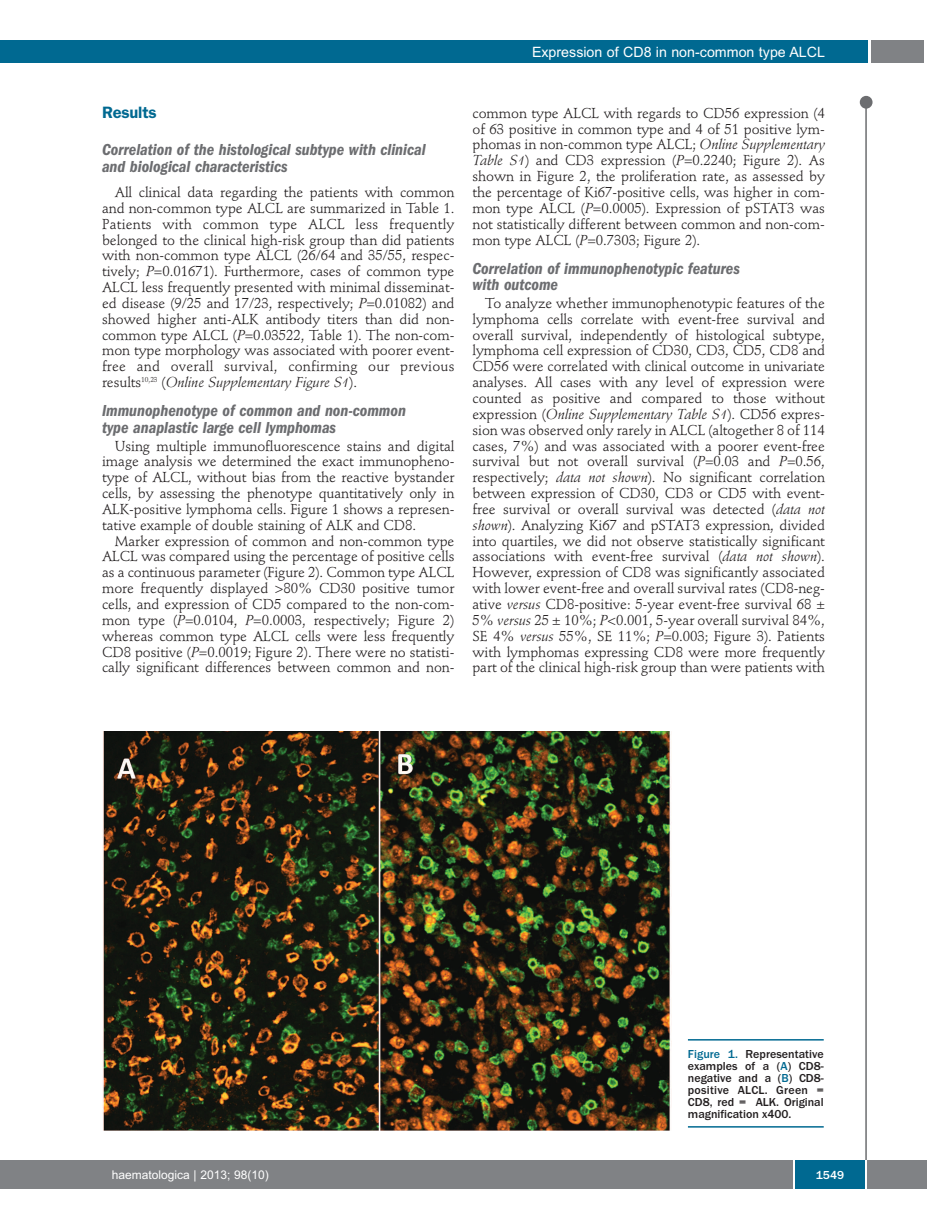
<style>
.page{position:relative;width:927px;height:1225px;background:#fff}
.page>*{position:absolute;margin:0;border:0;box-sizing:border-box;transform-origin:0 0}
.t1{font:italic 600 condensed 16.5px/16.5px "Franklin Gothic";color:#6c6d70}
.t2{font:600 16.5px "Franklin Gothic";letter-spacing:-.01em;color:#006991}
.t3{font:14.25px/15.9px "Stempel Schneidler";letter-spacing:-.005em;color:#231f20;text-align:justify}
.t4{font:14.25px "Arial";color:#fff}
.t5{font:500 12px/12px "Franklin Gothic";color:#231f20;text-align:justify}
.t6{font:12px "Arial";color:#fff}
.t7{font:500 12px "Franklin Gothic";color:#fff}
.s1{font-style:italic}
.s2{color:#006991}
</style>
<div class="page">
<div style="left:860px;top:96px;width:12px;height:13px;background:#6c6d70;border-radius:50%"></div>
<hr style="left:865px;top:98px;width:2px;height:1062px;background:#6c6d70">
<div style="left:871px;top:40px;width:52px;height:22px;background:#808285"></div>
<div style="left:18px;top:40px;width:849px;height:22px;background:#006991"></div>
<div style="left:17px;top:1160px;width:910px;height:28px;background:#808285"></div>
<div style="left:795px;top:1160px;width:70px;height:28px;background:#006991"></div>
<hr style="left:793px;top:1160px;width:2px;height:28px;background:#fff">
<hr style="left:865px;top:1160px;width:2px;height:28px;background:#fff">
<div style="left:0;top:40px;width:19px;height:22px;background:#006991"></div>
<div style="left:0;top:1160px;width:18px;height:28px;background:#808285"></div>
<img style="left:102px;top:732px;width:570px;height:399px">
<hr style="left:688px;top:1039px;width:136px;height:1px;background:#006991">
<hr style="left:688px;top:1126px;width:136px;height:1px;background:#006991">
<p class="t4" style="left:532px;top:44px;width:295px">Expression of CD8 in non-common type ALCL</p>
<p class="t2" style="left:102px;top:106px;width:56px">Results</p>
<p class="t1" style="left:102px;top:143px;width:325px">Correlation of the histological subtype with clinical and biological characteristics</p>
<p class="t3" style="left:102px;top:185px;width:354px;text-indent:13px">All clinical data regarding the patients with common and non-common type ALCL are summarized in Table 1.<br>Patients with common type ALCL less frequently belonged to the clinical high-risk group than did patients with non-common type ALCL (26/64 and 35/55, respec&shy;tively; <span class="s1">P</span>=0.01671). Furthermore, cases of common type ALCL less frequently presented with minimal disseminat&shy;ed disease (9/25 and 17/23, respectively; <span class="s1">P</span>=0.01082) and showed higher anti-ALK antibody titers than did non&shy;common type ALCL (<span class="s1">P</span>=0.03522, Table 1). The non-com&shy;mon type morphology was associated with poorer event&shy;free and overall survival, confirming our previous results<sup>10,23</sup> (<span class="s1">Online Supplementary Figure S1</span>).</p>
<p class="t1" style="left:102px;top:404px;width:305px">Immunophenotype of common and non-common type anaplastic large cell lymphomas</p>
<p class="t3" style="left:102px;top:439px;width:354px;text-indent:13px">Using multiple immunofluorescence stains and digital image analysis we determined the exact immunopheno&shy;type of ALCL, without bias from the reactive bystander cells, by assessing the phenotype quantitatively only in ALK-positive lymphoma cells. Figure 1 shows a represen&shy;tative example of double staining of ALK and CD8.</p>
<p class="t3" style="left:102px;top:534px;width:354px;text-indent:13px">Marker expression of common and non-common type ALCL was compared using the percentage of positive cells as a continuous parameter (Figure 2). Common type ALCL more frequently displayed &gt;80% CD30 positive tumor cells, and expression of CD5 compared to the non-com&shy;mon type (<span class="s1">P</span>=0.0104, <span class="s1">P</span>=0.0003, respectively; Figure 2) whereas common type ALCL cells were less frequently CD8 positive (<span class="s1">P</span>=0.0019; Figure 2). There were no statisti&shy;cally significant differences between common and non-</p>
<p class="t3" style="left:472px;top:106px;width:354px">common type ALCL with regards to CD56 expression (4 of 63 positive in common type and 4 of 51 positive lym&shy;phomas in non-common type ALCL; <span class="s1">Online Supplementary Table S1</span>) and CD3 expression (<span class="s1">P</span>=0.2240; Figure 2). As shown in Figure 2, the proliferation rate, as assessed by the percentage of Ki67-positive cells, was higher in com&shy;mon type ALCL (<span class="s1">P</span>=0.0005). Expression of pSTAT3 was not statistically different between common and non-com&shy;mon type ALCL (<span class="s1">P</span>=0.7303; Figure 2).</p>
<p class="t1" style="left:472px;top:261px;width:269px">Correlation of immunophenotypic features with outcome</p>
<p class="t3" style="left:472px;top:296px;width:354px;text-indent:13px">To analyze whether immunophenotypic features of the lymphoma cells correlate with event-free survival and overall survival, independently of histological subtype, lymphoma cell expression of CD30, CD3, CD5, CD8 and CD56 were correlated with clinical outcome in univariate analyses. All cases with any level of expression were counted as positive and compared to those without expression (<span class="s1">Online Supplementary Table S1</span>). CD56 expres&shy;sion was observed only rarely in ALCL (altogether 8 of 114 cases, 7%) and was associated with a poorer event-free survival but not overall survival (<span class="s1">P</span>=0.03 and <span class="s1">P</span>=0.56, respectively; <span class="s1">data not shown</span>). No significant correlation between expression of CD30, CD3 or CD5 with event&shy;free survival or overall survival was detected (<span class="s1">data not shown</span>). Analyzing Ki67 and pSTAT3 expression, divided into quartiles, we did not observe statistically significant associations with event-free survival (<span class="s1">data not shown</span>).<br>However, expression of CD8 was significantly associated with lower event-free and overall survival rates (CD8-neg&shy;ative <span class="s1">versus</span> CD8-positive: 5-year event-free survival 68 ± 5% <span class="s1">versus</span> 25 ± 10%; <span class="s1">P</span>&lt;0.001, 5-year overall survival 84%, SE 4% <span class="s1">versus</span> 55%, SE 11%; <span class="s1">P</span>=0.003; Figure 3). Patients with lymphomas expressing CD8 were more frequently part of the clinical high-risk group than were patients with</p>
<p class="t5" style="left:688px;top:1047px;width:137px"><span class="s2">Figure 1.</span> Representative examples of a (<span class="s2">A</span>) CD8- negative and a (<span class="s2">B</span>) CD8- positive ALCL. Green = CD8, red = ALK. Original magnification x400.</p>
<p class="t6" style="left:112px;top:1167px;width:158px">haematologica | 2013; 98(10)</p>
<p class="t7" style="left:816px;top:1167px;width:30px">1549</p>
</div>
